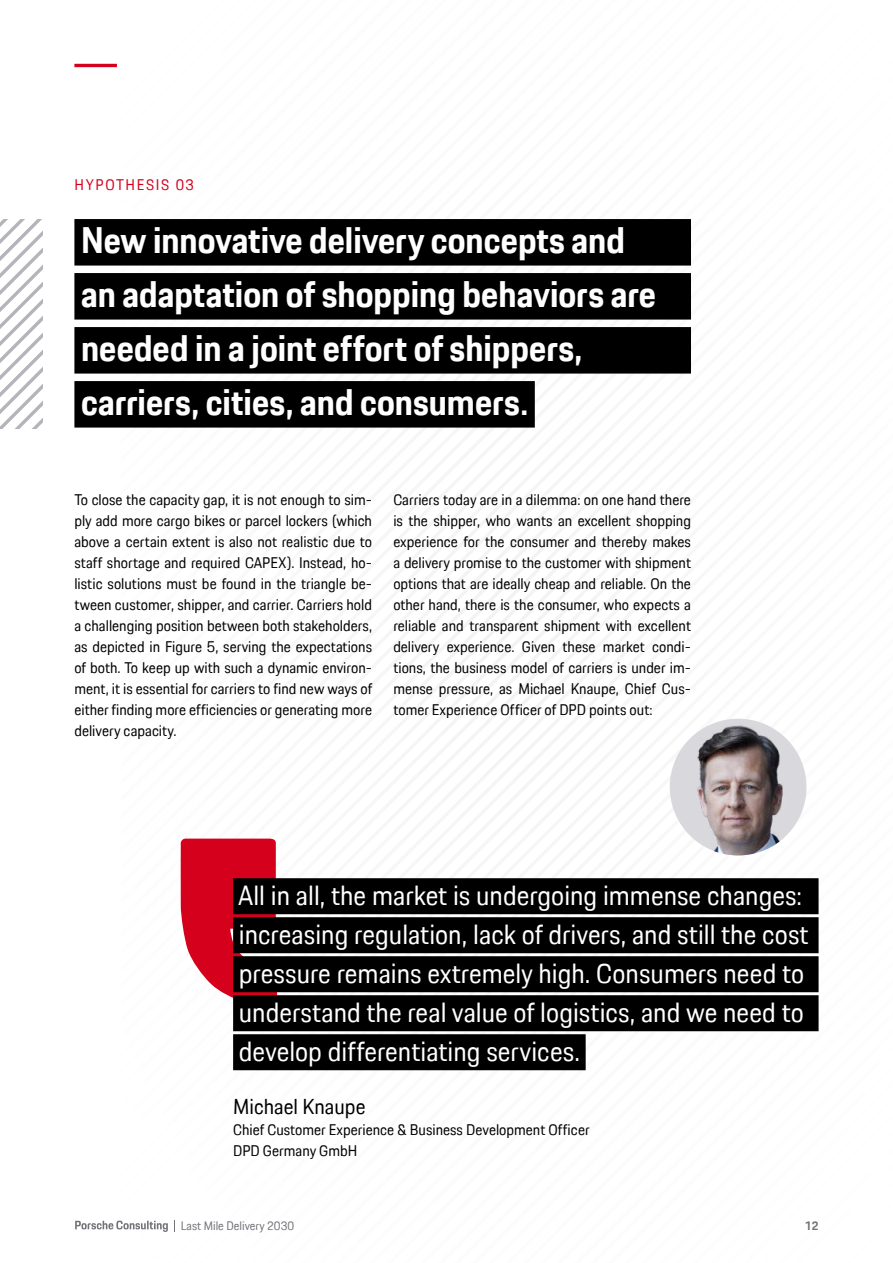
<style>
.page{position:relative;width:893px;height:1263px;background:#fff}
.page>*{position:absolute;margin:0;border:0;box-sizing:border-box;transform-origin:0 0}
.t1{font:700 36px/54px "Porsche Next TT";color:#fff}
.t2{font:27px/39px "Porsche Next TT";color:#fff}
.t3{font:21px "Porsche Next TT";color:#000}
.t4{font:15px/21px "Porsche Next TT";color:#000;text-align:justify}
.t5{font:15px "Porsche Next TT";letter-spacing:.11em;color:#d5001c}
.t6{font:12px "Porsche Next TT";color:#737278}
.t7{font:700 12px "Porsche Next TT";color:#737278}
</style>
<div class="page">
<hr style="left:74px;top:64px;width:43px;height:3px;background:#d5001c">
<svg style="left:461px;top:488px;width:358px;height:583px"></svg>
<svg style="left:75px;top:1220px;width:93px;height:12px"></svg>
<svg style="left:174px;top:1220px;width:1px;height:12px"></svg>
<div style="left:74px;top:219px;width:617px;height:47px;background:#000"></div>
<div style="left:74px;top:273px;width:617px;height:47px;background:#000"></div>
<div style="left:74px;top:327px;width:617px;height:47px;background:#000"></div>
<div style="left:74px;top:381px;width:461px;height:47px;background:#000"></div>
<svg style="left:0;top:219px;width:43px;height:209px"></svg>
<img style="left:670px;top:719px;width:136px;height:136px">
<svg style="left:181px;top:838px;width:97px;height:160px;background:#da243c"></svg>
<div style="left:233px;top:878px;width:586px;height:36px;background:#000"></div>
<div style="left:233px;top:917px;width:586px;height:36px;background:#000"></div>
<div style="left:233px;top:956px;width:586px;height:36px;background:#000"></div>
<div style="left:233px;top:995px;width:586px;height:36px;background:#000"></div>
<div style="left:233px;top:1034px;width:353px;height:36px;background:#000"></div>
<p class="t5" style="left:74px;top:174px;width:121px">HYPOTHESIS 03</p>
<h1 class="t1" style="left:81px;top:213px;width:576px">New innovative delivery concepts and an adaptation of shopping behaviors are needed in a joint effort of shippers, carriers, cities, and consumers.</h1>
<p class="t4" style="left:74px;top:489px;width:299px">To close the capacity gap, it is not enough to sim&shy;ply add more cargo bikes or parcel lockers (which above a certain extent is also not realistic due to staff shortage and required CAPEX). Instead, ho&shy;listic solutions must be found in the triangle be&shy;tween customer, shipper, and carrier. Carriers hold a challenging position between both stakeholders, as depicted in Figure 5, serving the expectations of both. To keep up with such a dynamic environ&shy;ment, it is essential for carriers to find new ways of either finding more efficiencies or generating more delivery capacity.</p>
<p class="t4" style="left:393px;top:489px;width:299px">Carriers today are in a dilemma: on one hand there is the shipper, who wants an excellent shopping experience for the consumer and thereby makes a delivery promise to the customer with shipment options that are ideally cheap and reliable. On the other hand, there is the consumer, who expects a reliable and transparent shipment with excellent delivery experience. Given these market condi&shy;tions, the business model of carriers is under im&shy;mense pressure, as Michael Knaupe, Chief Cus&shy;tomer Experience Officer of DPD points out:</p>
<p class="t2" style="left:238px;top:876px;width:572px">All in all, the market is undergoing immense changes: increasing regulation, lack of drivers, and still the cost pressure remains extremely high. Consumers need to understand the real value of logistics, and we need to develop differentiating services.</p>
<h3 class="t3" style="left:233px;top:1092px;width:134px">Michael Knaupe</h3>
<p class="t4" style="left:233px;top:1119px;width:358px">Chief Customer Experience &amp; Business Development Officer<br>DPD Germany GmbH</p>
<p class="t6" style="left:181px;top:1217px;width:115px">Last Mile Delivery 2030</p>
<p class="t7" style="left:805px;top:1217px;width:15px">12</p>
</div>
